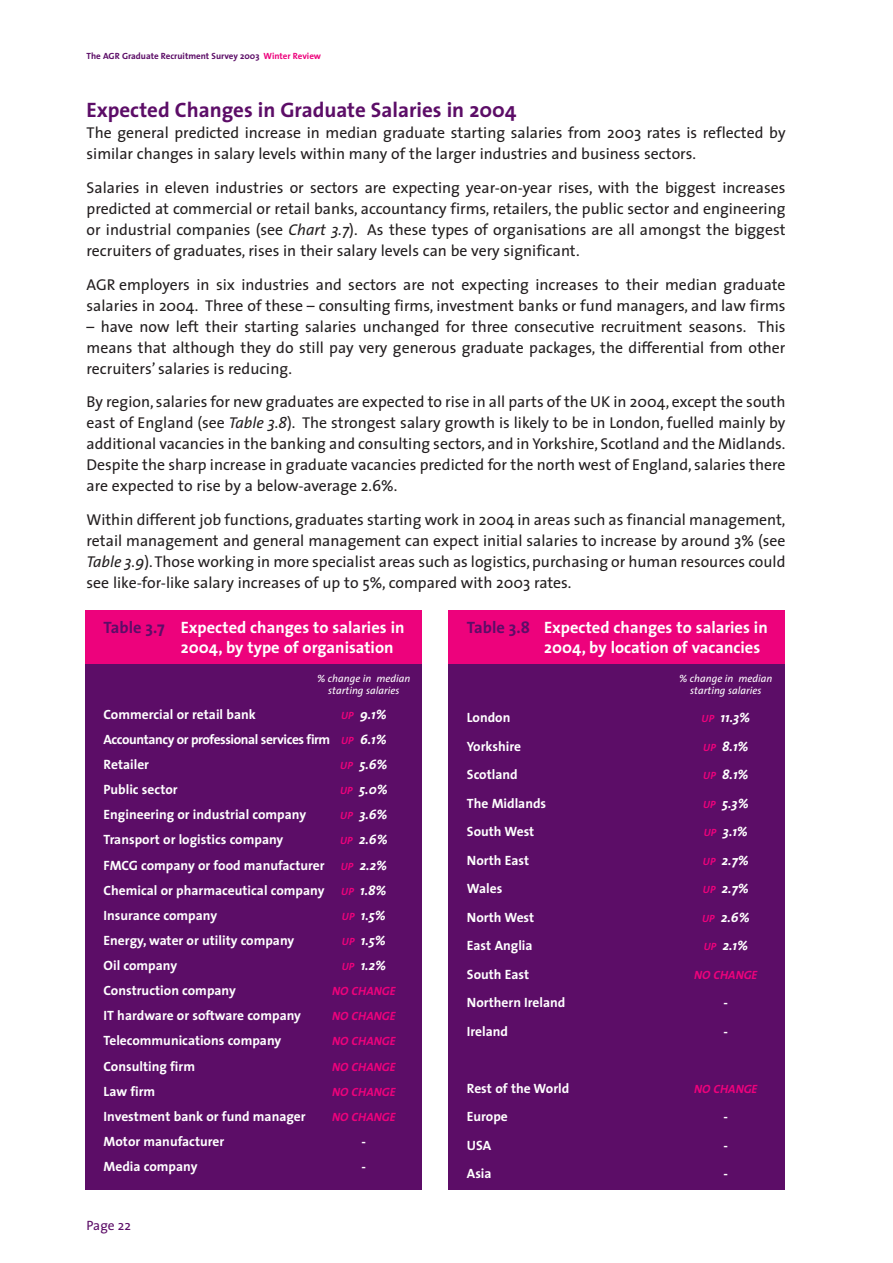
<style>
.page{position:relative;width:893px;height:1263px;background:#fff}
.page>*{position:absolute;margin:0;border:0;box-sizing:border-box;transform-origin:0 0}
.t1{font:700 21px "The Sans";color:#5c0d67}
.t2{font:700 16.5px/19.5px "The Sans";color:#fff}
.t3{font:15.75px/21px "The Sans";color:#231f20;text-align:justify}
.t4{font:700 13.5px/25px "The Sans";color:#fff}
.t5{font:italic 700 13.5px/28.5px "The Sans";color:#fff}
.t6{font:13.5px "The Sans";color:#5c0d67}
.t7{font:italic 700 12px/25px "The Sans";color:#ed027c;text-align:justify}
.t8{font:italic 10.5px/12px "The Sans";color:#fff;text-align:center}
.t9{font:700 9px "The Sans";color:#5c0d67}
.s1{color:#ed027c}
.s2{font-style:italic}
.s3{color:#5c0d67}
.s4{font-size:10.5px;color:#ed027c}
</style>
<div class="page">
<div style="left:85px;top:656px;width:336px;height:534px;background:#5c0d67"></div>
<div style="left:85px;top:610px;width:336px;height:54px;background:#ed027c"></div>
<div style="left:448px;top:656px;width:336px;height:534px;background:#5c0d67"></div>
<div style="left:448px;top:610px;width:336px;height:54px;background:#ed027c"></div>
<p class="t9" style="left:87px;top:53px;width:236px">The AGR Graduate Recruitment Survey 2003 <span class="s1">Winter Review</span></p>
<h1 class="t1" style="left:87px;top:102px;width:431px">Expected Changes in Graduate Salaries in 2004</h1>
<p class="t3" style="left:87px;top:124px;width:700px">The general predicted increase in median graduate starting salaries from 2003 rates is reflected by similar changes in salary levels within many of the larger industries and business sectors.</p>
<p class="t3" style="left:87px;top:178px;width:700px">Salaries in eleven industries or sectors are expecting year-on-year rises, with the biggest increases predicted at commercial or retail banks, accountancy firms, retailers, the public sector and engineering or industrial companies (see <span class="s2">Chart 3.7</span>). As these types of organisations are all amongst the biggest recruiters of graduates, rises in their salary levels can be very significant.</p>
<p class="t3" style="left:87px;top:275px;width:700px">AGR employers in six industries and sectors are not expecting increases to their median graduate salaries in 2004. Three of these – consulting firms, investment banks or fund managers, and law firms</p>
<p class="t3" style="left:87px;top:317px;width:700px">– have now left their starting salaries unchanged for three consecutive recruitment seasons. This means that although they do still pay very generous graduate packages, the differential from other recruiters’ salaries is reducing.</p>
<p class="t3" style="left:87px;top:393px;width:700px">By region, salaries for new graduates are expected to rise in all parts of the UK in 2004, except the south east of England (see <span class="s2">Table 3.8</span>). The strongest salary growth is likely to be in London, fuelled mainly by additional vacancies in the banking and consulting sectors, and in Yorkshire, Scotland and the Midlands.<br>Despite the sharp increase in graduate vacancies predicted for the north west of England, salaries there are expected to rise by a below-average 2.6%.</p>
<p class="t3" style="left:87px;top:511px;width:700px">Within different job functions, graduates starting work in 2004 in areas such as financial management, retail management and general management can expect initial salaries to increase by around 3% (see <span class="s2">Table 3.9</span>). Those working in more specialist areas such as logistics, purchasing or human resources could see like-for-like salary increases of up to 5%, compared with 2003 rates.</p>
<p class="t2" style="left:181px;top:619px;width:225px;text-indent:-77px"><span class="s3">Table 3.7</span> Expected changes to salaries in<br>2004, by type of organisation</p>
<p class="t8" style="left:317px;top:673px;width:95px">% change in median starting salaries</p>
<p class="t5" style="left:340px;top:703px;width:49px;line-height:25.2px"><span class="s4">UP</span> 9.1%<br><span class="s4">UP</span> 6.1%<br><span class="s4">UP</span> 5.6%<br><span class="s4">UP</span> 5.0%<br><span class="s4">UP</span> 3.6%<br><span class="s4">UP</span> 2.6%<br><span class="s4">UP</span> 2.2%<br><span class="s4">UP</span> 1.8%<br><span class="s4">UP</span> 1.5%<br><span class="s4">UP</span> 1.5%<br><span class="s4">UP</span> 1.2%</p>
<p class="t7" style="left:332px;top:980px;width:65px">NO CHANGE NO CHANGE NO CHANGE NO CHANGE NO CHANGE NO CHANGE</p>
<p class="t5" style="left:361px;top:1130px;width:6px;line-height:25px">- -</p>
<p class="t4" style="left:104px;top:703px;width:228px">Commercial or retail bank<br>Accountancy or professional services firm<br>Retailer<br>Public sector<br>Engineering or industrial company<br>Transport or logistics company<br>FMCG company or food manufacturer<br>Chemical or pharmaceutical company<br>Insurance company<br>Energy, water or utility company<br>Oil company<br>Construction company<br>IT hardware or software company<br>Telecommunications company<br>Consulting firm<br>Law firm<br>Investment bank or fund manager<br>Motor manufacturer<br>Media company</p>
<p class="t6" style="left:87px;top:1221px;width:46px">Page 22</p>
<p class="t2" style="left:544px;top:619px;width:225px;text-indent:-77px"><span class="s3">Table 3.8</span> Expected changes to salaries in<br>2004, by location of vacancies</p>
<p class="t4" style="left:467px;top:705px;width:100px;line-height:28.5px">London<br>Yorkshire<br>Scotland<br>The Midlands<br>South West<br>North East<br>Wales<br>North West<br>East Anglia<br>South East<br>Northern Ireland<br>Ireland</p>
<p class="t4" style="left:467px;top:1075px;width:104px;line-height:28.5px">Rest of the World<br>Europe<br>USA<br>Asia</p>
<p class="t8" style="left:679px;top:673px;width:95px">% change in median starting salaries</p>
<p class="t5" style="left:701px;top:705px;width:50px"><span class="s4">UP</span> 11.3%<br><span class="s4">UP</span> 8.1%<br><span class="s4">UP</span> 8.1%<br><span class="s4">UP</span> 5.3%<br><span class="s4">UP</span> 3.1%<br><span class="s4">UP</span> 2.7%<br><span class="s4">UP</span> 2.7%<br><span class="s4">UP</span> 2.6%<br><span class="s4">UP</span> 2.1%</p>
<p class="t7" style="left:694px;top:963px;width:65px">NO CHANGE</p>
<p class="t5" style="left:723px;top:990px;width:6px">- -</p>
<p class="t7" style="left:694px;top:1077px;width:65px">NO CHANGE</p>
<p class="t5" style="left:723px;top:1104px;width:6px;text-align:justify">- - -</p>
</div>
